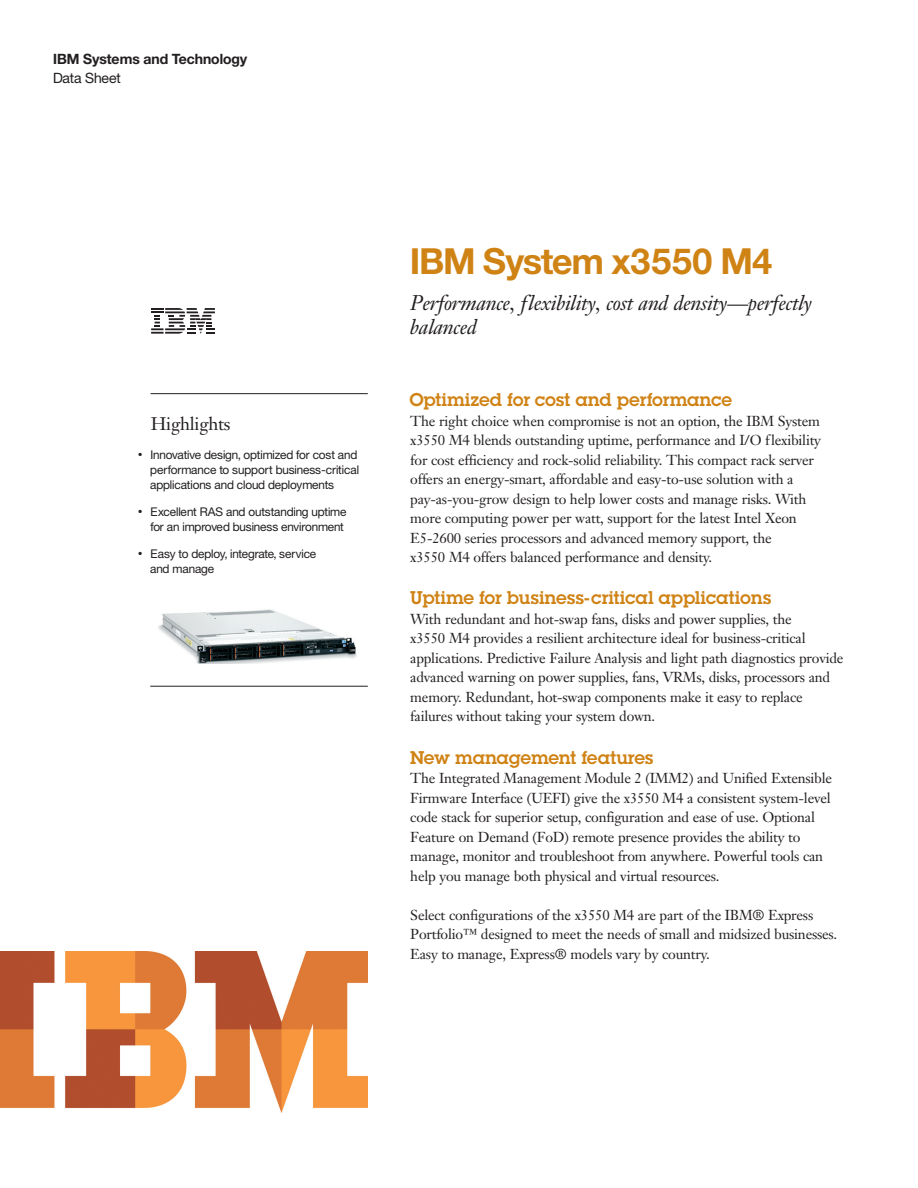
<style>
.page{position:relative;width:918px;height:1188px;background:#fff}
.page>*{position:absolute;margin:0;border:0;box-sizing:border-box;transform-origin:0 0}
.t1{font:700 36px "Helv Neuefor IBM";letter-spacing:-.02em;color:#d08315}
.t2{font:italic 21px/24px "Janson Text LT Pro";letter-spacing:-.015em;color:#231f20}
.t3{font:600 18px "Lubalinfor IBM";color:#d08315}
.t4{font:18px "Janson Text LT Pro";letter-spacing:-.015em;color:#231f20}
.t5{font:14.25px/19.5px "Janson Text LT Pro";letter-spacing:-.015em;color:#231f20}
.t6{font:700 14.25px "Helv Neuefor IBM";color:#231f20}
.t7{font:14.25px "Helv Neuefor IBM";letter-spacing:-.015em;color:#231f20}
.t8{font:12px/15px "Helv Neuefor IBM";letter-spacing:-.01em;color:#231f20}
</style>
<div class="page">
<img style="left:0;top:952px;width:368px;height:161px">
<img style="left:158px;top:609px;width:199px;height:54px">
<hr style="left:151px;top:393px;width:217px;height:1px;background:#231f20">
<hr style="left:150px;top:686px;width:218px;height:1px;background:#231f20">
<svg style="left:151px;top:308px;width:64px;height:26px"></svg>
<p class="t6" style="left:53px;top:50px;width:196px">IBM Systems and Technology</p>
<p class="t7" style="left:53px;top:69px;width:69px">Data Sheet</p>
<p class="t4" style="left:151px;top:413px;width:81px">Highlights</p>
<p class="t8" style="left:150px;top:447px;width:210px;text-indent:-12px">● Innovative design, optimized for cost and performance to support business-critical applications and cloud deployments</p>
<p class="t8" style="left:138px;top:504px;width:210px;text-align:right">● Excellent RAS and outstanding uptime for an improved business environment</p>
<p class="t8" style="left:150px;top:546px;width:168px;text-indent:-12px">● Easy to deploy, integrate, service and manage</p>
<h1 class="t1" style="left:410px;top:238px;width:364px">IBM System x3550 M4</h1>
<h2 class="t2" style="left:410px;top:291px;width:403px">Performance, flexibility, cost and density—perfectly balanced</h2>
<p class="t3" style="left:410px;top:388px;width:323px">Optimized for cost and performance</p>
<p class="t5" style="left:410px;top:411px;width:412px">The right choice when compromise is not an option, the IBM System x3550 M4 blends outstanding uptime, performance and I/O flexibility for cost efficiency and rock-solid reliability. This compact rack server offers an energy-smart, affordable and easy-to-use solution with a pay-as-you-grow design to help lower costs and manage risks. With more computing power per watt, support for the latest Intel Xeon E5-2600 series processors and advanced memory support, the<br>x3550 M4 offers balanced performance and density.</p>
<p class="t3" style="left:410px;top:586px;width:362px">Uptime for business-critical applications</p>
<p class="t5" style="left:410px;top:609px;width:435px">With redundant and hot-swap fans, disks and power supplies, the<br>x3550 M4 provides a resilient architecture ideal for business-critical applications. Predictive Failure Analysis and light path diagnostics provide advanced warning on power supplies, fans, VRMs, disks, processors and memory. Redundant, hot-swap components make it easy to replace failures without taking your system down.</p>
<p class="t3" style="left:410px;top:745px;width:245px">New management features</p>
<p class="t5" style="left:410px;top:768px;width:423px">The Integrated Management Module 2 (IMM2) and Unified Extensible Firmware Interface (UEFI) give the x3550 M4 a consistent system-level code stack for superior setup, configuration and ease of use. Optional Feature on Demand (FoD) remote presence provides the ability to manage, monitor and troubleshoot from anywhere. Powerful tools can help you manage both physical and virtual resources.</p>
<p class="t5" style="left:410px;top:905px;width:429px">Select configurations of the x3550 M4 are part of the IBM® Express<br>Portfolio™ designed to meet the needs of small and midsized businesses.<br>Easy to manage, Express® models vary by country.</p>
</div>
